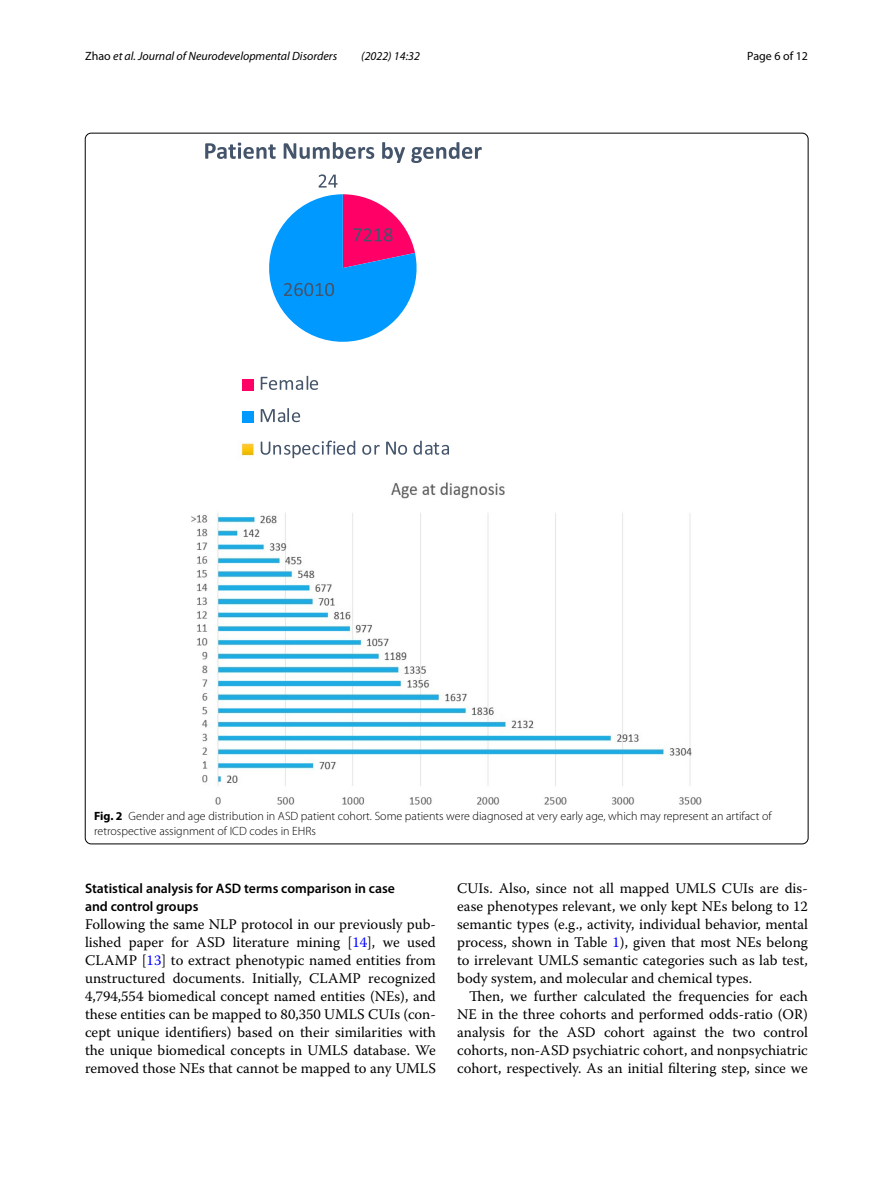
<style>
.page{position:relative;width:893px;height:1187px;background:#fff}
.page>*{position:absolute;margin:0;border:0;box-sizing:border-box;transform-origin:0 0}
.t1{font:14.7px/18px "Warnock Pro";color:#000;text-align:justify}
.t2{font:600 13.8px/18px "Myriad Pro";color:#000}
.t3{font:300 12px/15px "Myriad Pro";color:#000}
.t4{font:italic 12px "Myriad Pro";color:#000}
.t5{font:12px "Myriad Pro";color:#000}
.s1{font-style:normal}
.s2{font-weight:700}
.s3{color:#00f}
</style>
<div class="page">
<img style="left:191px;top:375px;width:511px;height:429px">
<svg style="left:269px;top:194px;width:148px;height:148px"></svg>
<svg style="left:319px;top:174px;width:19px;height:14px"></svg>
<svg style="left:205px;top:142px;width:277px;height:21px"></svg>
<div style="left:243px;top:379px;width:11px;height:11px;background:#f06"></div>
<svg style="left:261px;top:376px;width:57px;height:14px"></svg>
<div style="left:243px;top:411px;width:11px;height:11px;background:#09f"></div>
<svg style="left:261px;top:408px;width:39px;height:14px"></svg>
<svg style="left:261px;top:440px;width:188px;height:18px"></svg>
<p class="t4" style="left:85px;top:48px;width:254px"><span class="s1">Zhao</span> et al. Journal of Neurodevelopmental Disorders</p>
<p class="t4" style="left:361px;top:48px;width:60px">(2022) 14:32</p>
<p class="t5" style="left:747px;top:49px;width:62px">Page 6 of 12</p>
<p class="t3" style="left:94px;top:808px;width:679px"><span class="s2">Fig. 2</span> Gender and age distribution in ASD patient cohort. Some patients were diagnosed at very early age, which may represent an artifact of retrospective assignment of ICD codes in EHRs</p>
<p class="t2" style="left:85px;top:878px;width:311px">Statistical analysis for ASD terms comparison in case and control groups</p>
<p class="t1" style="left:85px;top:914px;width:352px">Following the same NLP protocol in our previously pub&shy;lished paper for ASD literature mining [<span class="s3">14</span>], we used CLAMP [<span class="s3">13</span>] to extract phenotypic named entities from unstructured documents. Initially, CLAMP recognized 4,794,554 biomedical concept named entities (NEs), and these entities can be mapped to 80,350 UMLS CUIs (con&shy;cept unique identifiers) based on their similarities with the unique biomedical concepts in UMLS database. We removed those NEs that cannot be mapped to any UMLS</p>
<p class="t1" style="left:457px;top:879px;width:352px">CUIs. Also, since not all mapped UMLS CUIs are dis&shy;ease phenotypes relevant, we only kept NEs belong to 12 semantic types (e.g., activity, individual behavior, mental process, shown in Table <span class="s3">1</span>), given that most NEs belong to irrelevant UMLS semantic categories such as lab test, body system, and molecular and chemical types.</p>
<p class="t1" style="left:457px;top:987px;width:352px;text-indent:12px">Then, we further calculated the frequencies for each NE in the three cohorts and performed odds-ratio (OR) analysis for the ASD cohort against the two control cohorts, non-ASD psychiatric cohort, and nonpsychiatric cohort, respectively. As an initial filtering step, since we</p>
</div>
